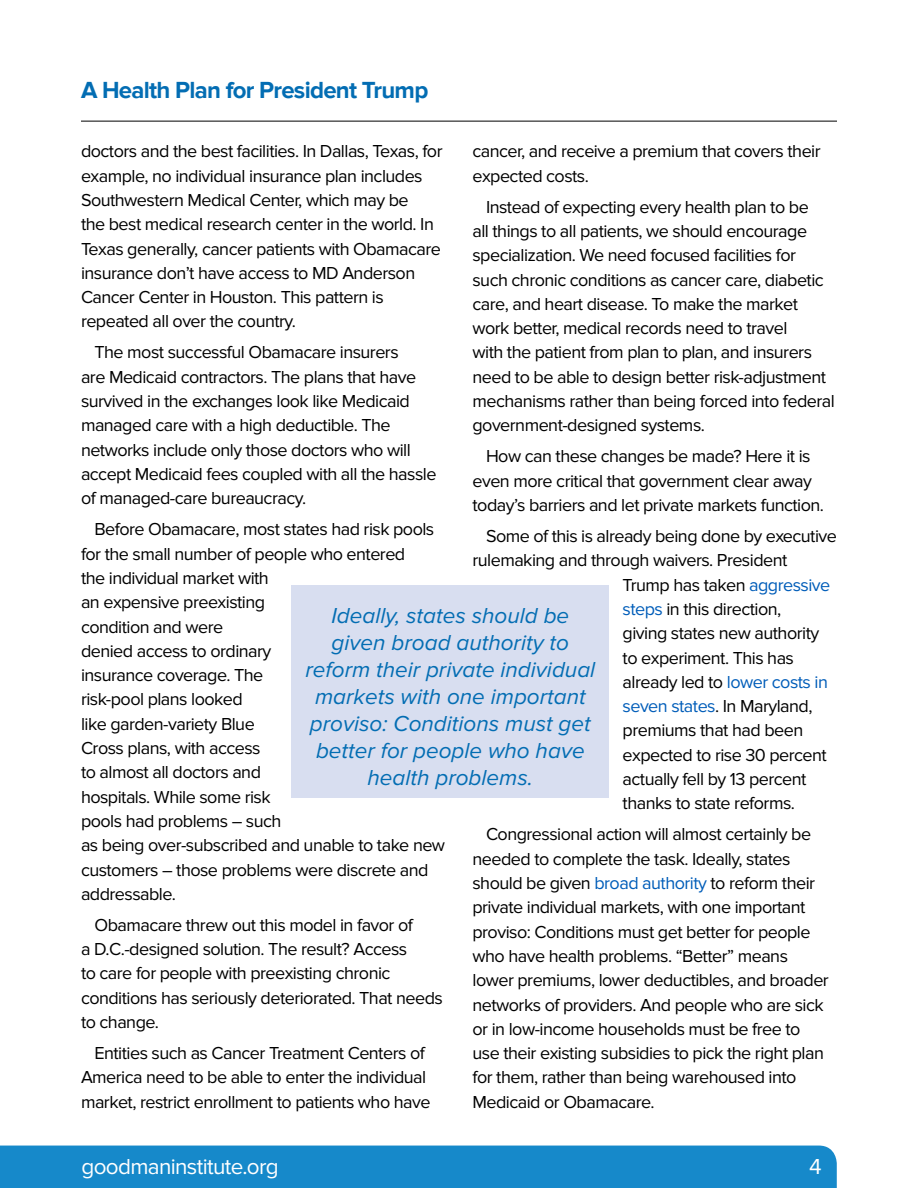
<style>
.page{position:relative;width:918px;height:1188px;background:#fff}
.page>*{position:absolute;margin:0;border:0;box-sizing:border-box;transform-origin:0 0}
.t1{font:700 24px "Proxima Nova";letter-spacing:-.03em;color:#036db3}
.t2{font:italic 22.5px/27px "Proxima Nova";color:#036db3;text-align:center}
.t3{font:22.5px "Proxima Nova";letter-spacing:-.03em;color:#fff}
.t4{font:18px/24.3px "Proxima Nova";letter-spacing:-.03em;color:#000}
.s1{color:#005db9}
</style>
<div class="page">
<hr style="left:81px;top:121px;width:756px;height:1px;background:#000">
<div style="left:292px;top:585px;width:317px;height:213px;background:#d8def0"></div>
<div style="left:0;top:1146px;width:837px;height:42px;background:#1689ca"></div>
<h1 class="t1" style="left:81px;top:77px;width:349px">A Health Plan for President Trump</h1>
<p class="t4" style="left:81px;top:139px;width:363px">doctors and the best facilities. In Dallas, Texas, for example, no individual insurance plan includes Southwestern Medical Center, which may be<br>the best medical research center in the world. In Texas generally, cancer patients with Obamacare insurance don’t have access to MD Anderson Cancer Center in Houston. This pattern is repeated all over the country.</p>
<p class="t4" style="left:81px;top:341px;width:357px;text-indent:14px">The most successful Obamacare insurers<br>are Medicaid contractors. The plans that have survived in the exchanges look like Medicaid managed care with a high deductible. The networks include only those doctors who will accept Medicaid fees coupled with all the hassle of managed-care bureaucracy.</p>
<p class="t4" style="left:81px;top:517px;width:366px;text-indent:14px">Before Obamacare, most states had risk pools for the small number of people who entered<br>the individual market with<br>an expensive preexisting<br>condition and were<br>denied access to ordinary<br>insurance coverage. The<br>risk-pool plans looked<br>like garden-variety Blue<br>Cross plans, with access<br>to almost all doctors and<br>hospitals. While some risk<br>pools had problems – such<br>as being over-subscribed and unable to take new customers – those problems were discrete and addressable.</p>
<p class="t4" style="left:81px;top:913px;width:363px;text-indent:14px">Obamacare threw out this model in favor of<br>a D.C.-designed solution. The result? Access<br>to care for people with preexisting chronic conditions has seriously deteriorated. That needs to change.</p>
<p class="t4" style="left:81px;top:1041px;width:351px;text-align:center">Entities such as Cancer Treatment Centers of<br>America need to be able to enter the individual market, restrict enrollment to patients who have</p>
<p class="t4" style="left:472px;top:139px;width:350px">cancer, and receive a premium that covers their expected costs.</p>
<p class="t4" style="left:472px;top:195px;width:364px;text-indent:14px">Instead of expecting every health plan to be<br>all things to all patients, we should encourage specialization. We need focused facilities for such chronic conditions as cancer care, diabetic care, and heart disease. To make the market work better, medical records need to travel<br>with the patient from plan to plan, and insurers need to be able to design better risk-adjustment mechanisms rather than being forced into federal government-designed systems.</p>
<p class="t4" style="left:472px;top:445px;width:353px;text-indent:14px">How can these changes be made? Here it is even more critical that government clear away today’s barriers and let private markets function.</p>
<p class="t4" style="left:486px;top:524px;width:352px">Some of this is already being done by executive</p>
<p class="t4" style="left:472px;top:549px;width:316px">rulemaking and through waivers. President</p>
<p class="t4" style="left:623px;top:573px;width:209px">Trump has taken <span class="s1">aggressive</span></p>
<p class="t4" style="left:623px;top:597px;width:160px"><span class="s1">steps</span> in this direction,</p>
<p class="t4" style="left:623px;top:621px;width:198px">giving states new authority</p>
<p class="t4" style="left:623px;top:646px;width:173px">to experiment. This has</p>
<p class="t4" style="left:623px;top:670px;width:207px">already led to <span class="s1">lower costs in</span></p>
<p class="t4" style="left:623px;top:694px;width:191px"><span class="s1">seven states</span>. In Maryland,</p>
<p class="t4" style="left:623px;top:719px;width:182px">premiums that had been</p>
<p class="t4" style="left:623px;top:743px;width:206px">expected to rise 30 percent</p>
<p class="t4" style="left:623px;top:767px;width:185px">actually fell by 13 percent</p>
<p class="t4" style="left:623px;top:792px;width:174px">thanks to state reforms.</p>
<p class="t4" style="left:472px;top:823px;width:358px;text-indent:14px">Congressional action will almost certainly be needed to complete the task. Ideally, states should be given <span class="s1">broad authority</span> to reform their private individual markets, with one important proviso: Conditions must get better for people who have health problems. “Better” means lower premiums, lower deductibles, and broader networks of providers. And people who are sick or in low-income households must be free to use their existing subsidies to pick the right plan for them, rather than being warehoused into Medicaid or Obamacare.</p>
<p class="t2" style="left:305px;top:603px;width:292px">Ideally, states should be given broad authority to reform their private individual markets with one important proviso: Conditions must get better for people who have health problems.</p>
<p class="t3" style="left:82px;top:1153px;width:199px">goodmaninstitute.org</p>
<p class="t3" style="left:809px;top:1153px;width:14px">4</p>
</div>
